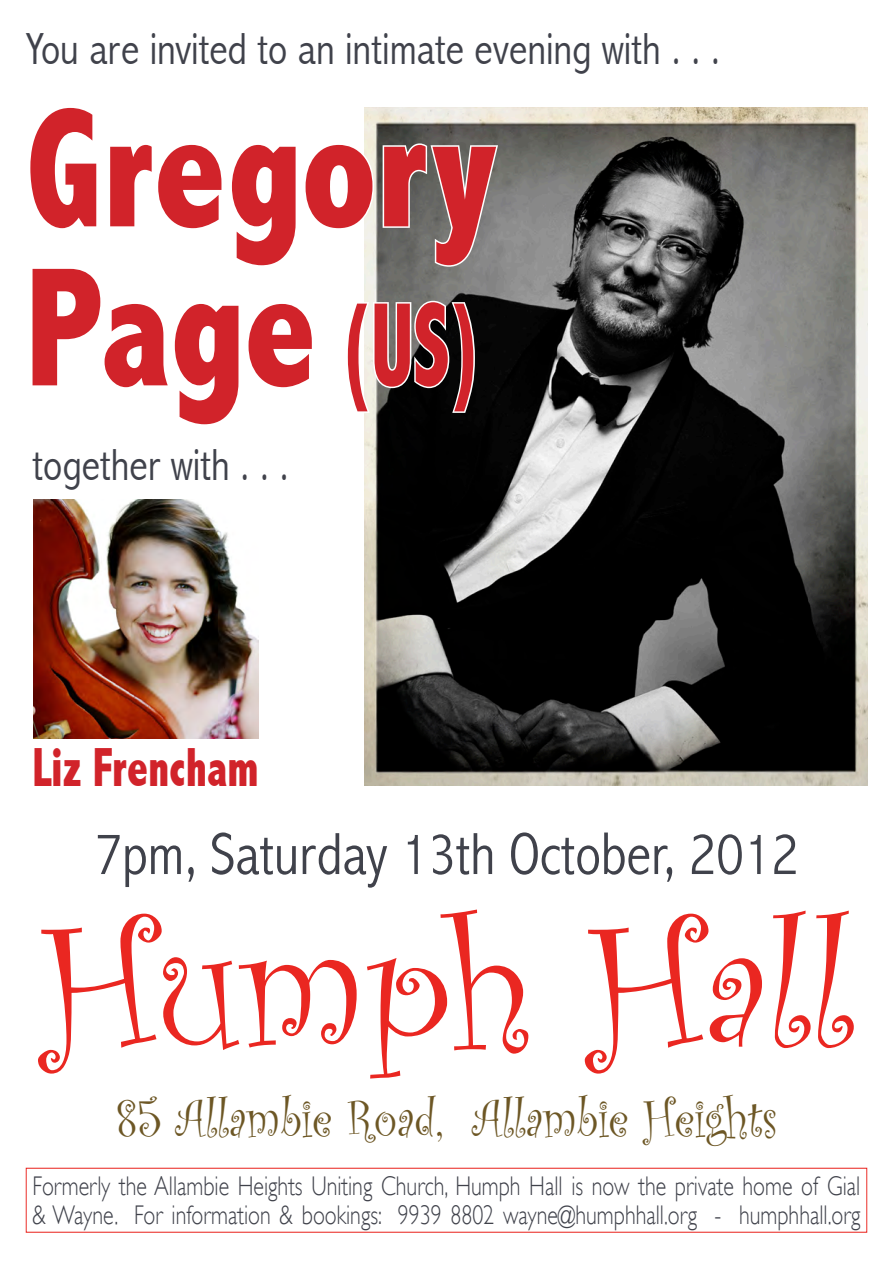
<style>
.page{position:relative;width:893px;height:1263px;background:#fff}
.page>*{position:absolute;margin:0;border:0;box-sizing:border-box;transform-origin:0 0}
.t1{font:178.5px "Curlz";color:#ea2721}
.t2{font:800 condensed 171px/159px "Abadi";color:#d1232a;scale:.9 1}
.t3{font:300 condensed 60px "Abadi";color:#40424b}
.t4{font:800 condensed 55.2px "Abadi";color:#d1232a;scale:.81 1}
.t5{font:54px "Curlz";color:#6d5725;scale:.89 1}
.t6{font:300 condensed 45px "Abadi";color:#40424b}
.t7{font:300 27px/28.5px "Gill Sans";color:#40424b;scale:.81 1}
.s1{font-size:120px}
</style>
<div class="page">
<div style="left:26px;top:1168px;width:841px;height:64px;border:1px solid #ea2721"></div>
<img style="left:365px;top:108px;width:503px;height:678px">
<img style="left:33px;top:499px;width:225px;height:240px">
<svg style="left:364px;top:107px;width:136px;height:320px;background:#747470"></svg>
<p class="t6" style="left:26px;top:23px;width:696px">You are invited to an intimate evening with . . .</p>
<p class="t2" style="left:26px;top:90px;width:525px">Gregory<br>Page <span class="s1">(US)</span></p>
<p class="t6" style="left:33px;top:438px;width:258px">together with . . .</p>
<p class="t4" style="left:33px;top:735px;width:281px">Liz Frencham</p>
<p class="t3" style="left:95px;top:819px;width:705px">7pm, Saturday 13th October, 2012</p>
<p class="t1" style="left:40px;top:860px;width:815px">Humph Hall</p>
<p class="t5" style="left:116px;top:1080px;width:744px">85 Allambie Road, Allambie Heights</p>
<p class="t7" style="left:33px;top:1172px;width:1024px">Formerly the Allambie Heights Uniting Church, Humph Hall is now the private home of Gial &amp; Wayne. For information &amp; bookings: 9939 8802 wayne@humphhall.org - humphhall.org</p>
</div>
